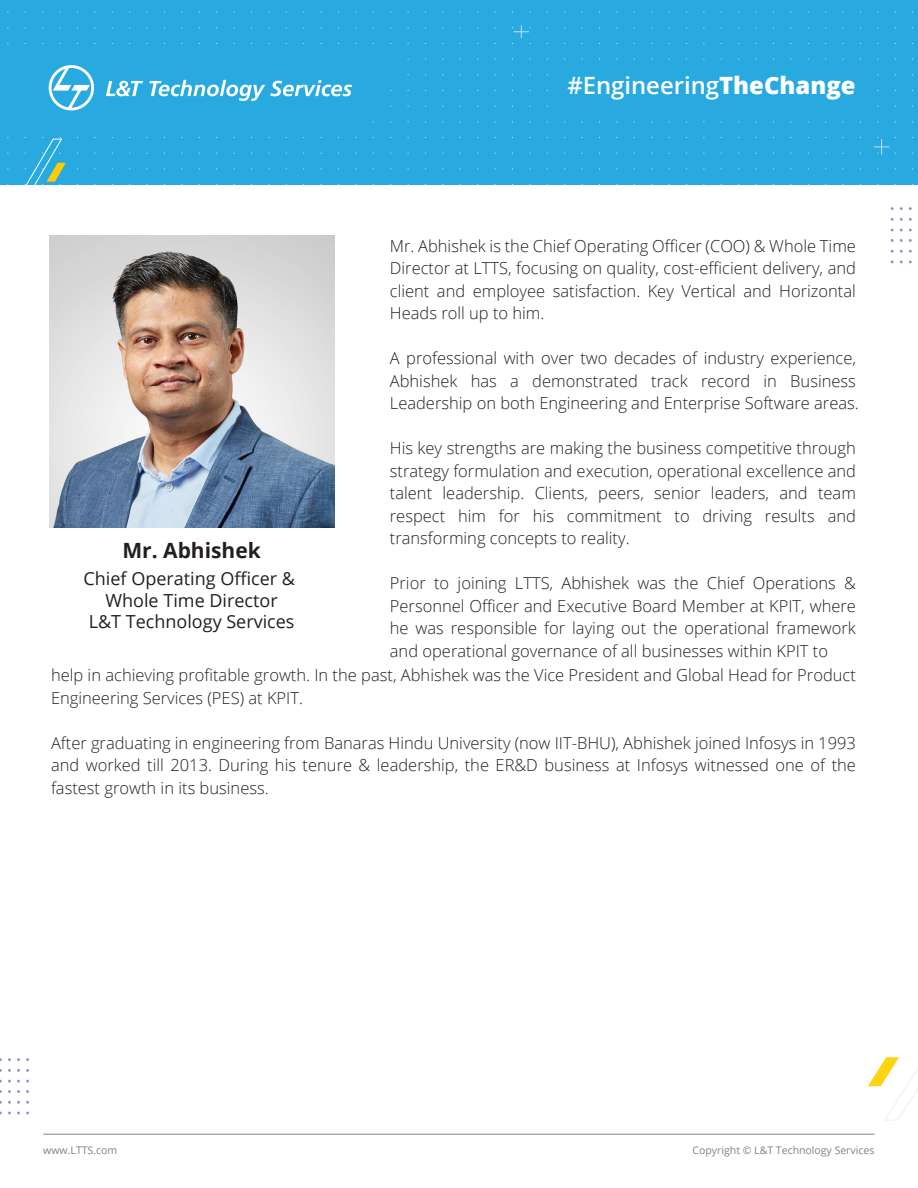
<style>
.page{position:relative;width:918px;height:1188px;background:#fff}
.page>*{position:absolute;margin:0;border:0;box-sizing:border-box;transform-origin:0 0}
.t1{font:600 23.85px "Open Sans";color:#fff}
.t2{font:700 21px "Open Sans";color:#231f20}
.t3{font:18px/21.6px "Open Sans";color:#231f20;text-align:center}
.t4{font:300 16.5px/22.5px "Open Sans";color:#231f20;text-align:justify}
.t5{font:10.5px "Open Sans";color:#808285}
.s1{font-weight:800}
</style>
<div class="page">
<hr style="left:43px;top:1134px;width:831px;height:1px;background:#808285">
<div style="left:0;top:0;width:918px;height:185px;background:#28aae1"></div>
<img style="left:49px;top:334px;width:285px;height:193px">
<svg style="left:8px;top:11px;width:906px;height:2px"></svg>
<svg style="left:48px;top:58px;width:866px;height:65px"></svg>
<svg style="left:868px;top:1057px;width:50px;height:63px"></svg>
<div style="left:553px;top:68px;width:317px;height:40px;background:#28aae1"></div>
<svg style="left:7px;top:137px;width:907px;height:197px"></svg>
<svg style="left:8px;top:25px;width:906px;height:19px"></svg>
<h1 class="t1" style="left:567px;top:69px;width:290px">#Engineering<span class="s1">TheChange</span></h1>
<p class="t4" style="left:390px;top:234px;width:468px">Mr. Abhishek is the Chief Operating Officer (COO) &amp; Whole Time Director at LTTS, focusing on quality, cost-efficient delivery, and client and employee satisfaction. Key Vertical and Horizontal Heads roll up to him.</p>
<p class="t4" style="left:390px;top:347px;width:470px;text-align:left">A professional with over two decades of industry experience,<br>Abhishek has a demonstrated track record in Business<br>Leadership on both Engineering and Enterprise Software areas.</p>
<p class="t4" style="left:390px;top:437px;width:468px">His key strengths are making the business competitive through strategy formulation and execution, operational excellence and talent leadership. Clients, peers, senior leaders, and team respect him for his commitment to driving results and transforming concepts to reality.</p>
<p class="t4" style="left:390px;top:572px;width:468px">Prior to joining LTTS, Abhishek was the Chief Operations &amp; Personnel Officer and Executive Board Member at KPIT, where he was responsible for laying out the operational framework and operational governance of all businesses within KPIT to</p>
<p class="t4" style="left:51px;top:664px;width:806px">help in achieving profitable growth. In the past, Abhishek was the Vice President and Global Head for Product<br>Engineering Services (PES) at KPIT.</p>
<p class="t4" style="left:51px;top:731px;width:806px">After graduating in engineering from Banaras Hindu University (now IIT-BHU), Abhishek joined Infosys in 1993 and worked till 2013. During his tenure &amp; leadership, the ER&amp;D business at Infosys witnessed one of the fastest growth in its business.</p>
<p class="t2" style="left:122px;top:535px;width:140px">Mr. Abhishek</p>
<p class="t3" style="left:84px;top:567px;width:213px">Chief Operating Officer &amp;<br>Whole Time Director<br>L&amp;T Technology Services</p>
<p class="t5" style="left:43px;top:1143px;width:76px">www.LTTS.com</p>
<p class="t5" style="left:693px;top:1143px;width:183px">Copyright © L&amp;T Technology Services</p>
</div>
